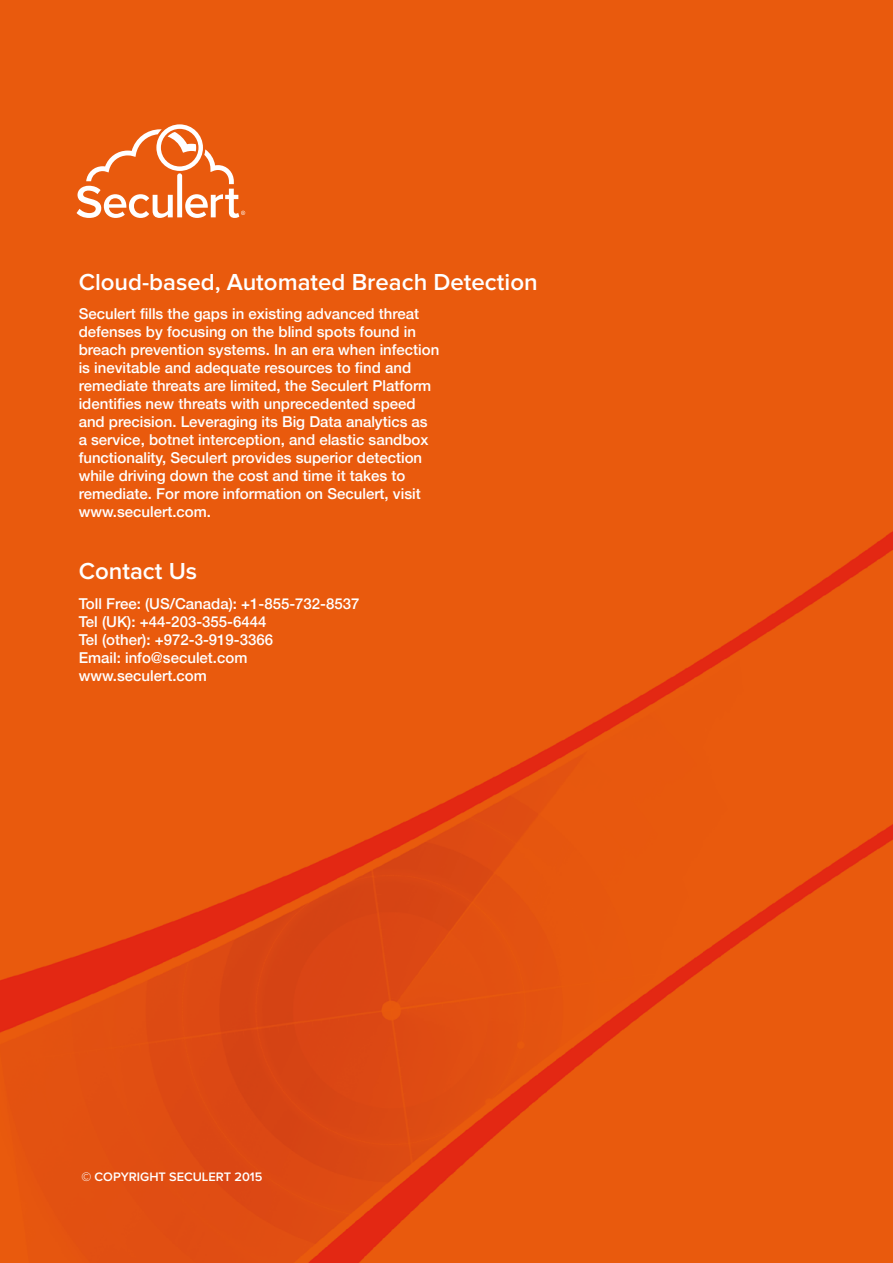
<style>
.page{position:relative;width:893px;height:1263px;background:#fff}
.page>*{position:absolute;margin:0;border:0;box-sizing:border-box;transform-origin:0 0}
.t1{font:600 24px "Proxima Nova";color:#fff}
.t2{font:500 15px/18px "Helvetica Neue";color:#fff}
.t3{font:600 12.75px "Proxima Nova";color:#fff}
</style>
<div class="page">
<img style="left:0;top:0;width:893px;height:1263px">
<svg style="left:77px;top:124px;width:168px;height:94px"></svg>
<h1 class="t1" style="left:79px;top:268px;width:460px">Cloud-based, Automated Breach Detection</h1>
<p class="t2" style="left:79px;top:304px;width:362px">Seculert fills the gaps in existing advanced threat defenses by focusing on the blind spots found in breach prevention systems. In an era when infection is inevitable and adequate resources to find and remediate threats are limited, the Seculert Platform identifies new threats with unprecedented speed and precision. Leveraging its Big Data analytics as a service, botnet interception, and elastic sandbox functionality, Seculert provides superior detection while driving down the cost and time it takes to remediate. For more information on Seculert, visit www.seculert.com.</p>
<h1 class="t1" style="left:79px;top:557px;width:120px">Contact Us</h1>
<p class="t2" style="left:79px;top:593px;width:282px">Toll Free: (US/Canada): +1-855-732-8537<br>Tel (UK): +44-203-355-6444<br>Tel (other): +972-3-919-3366<br>Email: info@seculet.com www.seculert.com</p>
<p class="t3" style="left:81px;top:1169px;width:182px">© COPYRIGHT SECULERT 2015</p>
</div>
